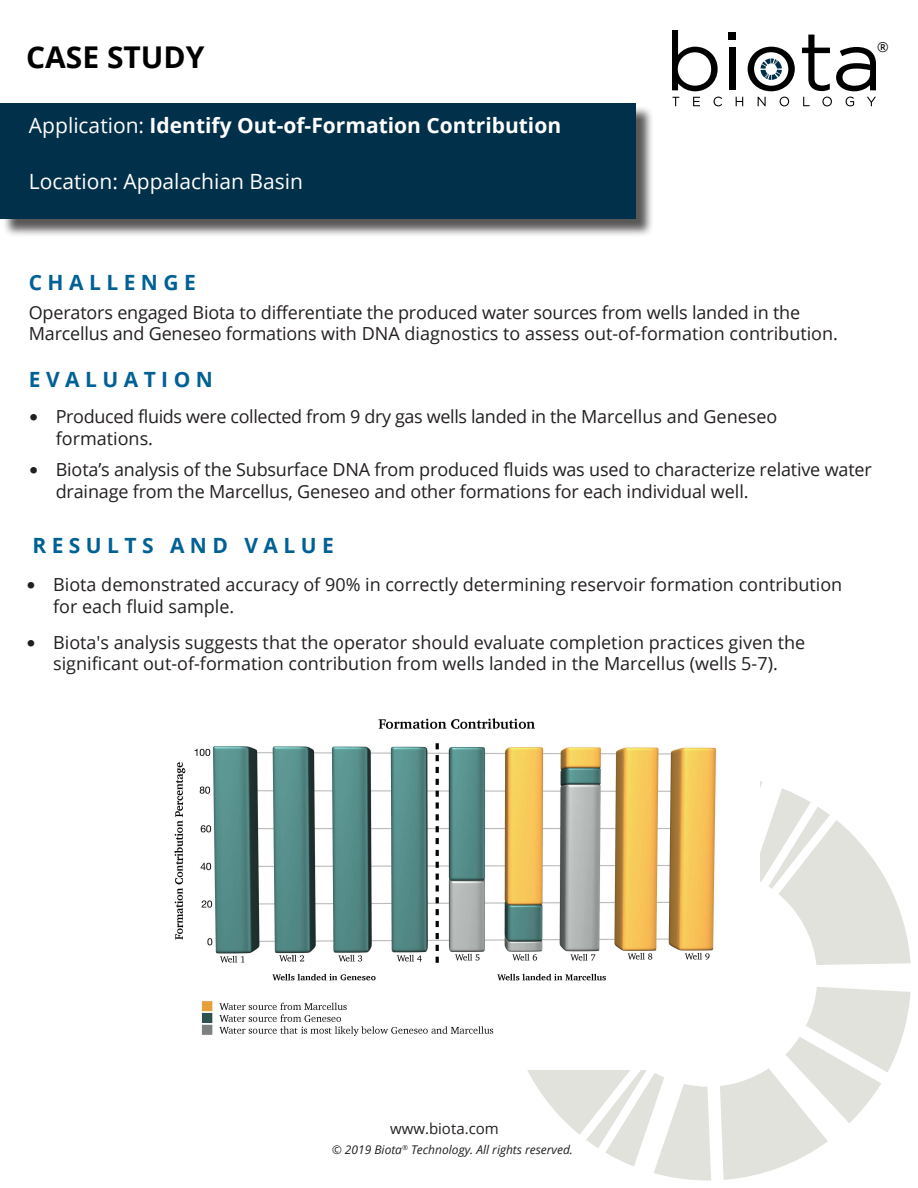
<style>
.page{position:relative;width:918px;height:1188px;background:#fff}
.page>*{position:absolute;margin:0;border:0;box-sizing:border-box;transform-origin:0 0}
.t1{font:700 30px "Open Sans";color:#000}
.t2{font:700 21px "Open Sans";color:#fff}
.t3{font:700 21px "Open Sans";color:#006194}
.t4{font:21px "Open Sans";color:#fff}
.t5{font:18px/21.6px "Open Sans";color:#231f20}
.t6{font:18px/21.6px "Open Sans";letter-spacing:-.02em;color:#231f20}
.t7{font:15px "Open Sans";color:#231f20}
.t8{font:13.95px "Open Sans";color:#000}
.t9{font:italic 12px "Open Sans";color:#231f20}
.s1{font-weight:400}
.s2{font-family:"Verdana"}
</style>
<div class="page">
<svg style="left:720px;top:987px;width:190px;height:193px"></svg>
<svg style="left:760px;top:781px;width:150px;height:184px"></svg>
<div style="left:2px;top:106px;width:652px;height:131px;background:#231f20;opacity:.75"></div>
<div style="left:0;top:103px;width:635px;height:115px;background:#00304a"></div>
<svg style="left:673px;top:97px;width:6px;height:9px"></svg>
<svg style="left:693px;top:97px;width:7px;height:9px"></svg>
<svg style="left:714px;top:97px;width:8px;height:9px"></svg>
<svg style="left:736px;top:97px;width:7px;height:9px"></svg>
<svg style="left:758px;top:97px;width:8px;height:9px"></svg>
<svg style="left:780px;top:97px;width:9px;height:9px"></svg>
<svg style="left:803px;top:97px;width:7px;height:9px"></svg>
<svg style="left:822px;top:97px;width:10px;height:9px"></svg>
<svg style="left:846px;top:97px;width:8px;height:9px"></svg>
<svg style="left:867px;top:97px;width:9px;height:9px"></svg>
<svg style="left:673px;top:30px;width:45px;height:61px"></svg>
<div style="left:729px;top:48px;width:7px;height:42px;background:#000"></div>
<div style="left:729px;top:32px;width:7px;height:7px;background:#000"></div>
<svg style="left:802px;top:35px;width:28px;height:56px"></svg>
<svg style="left:836px;top:47px;width:40px;height:44px"></svg>
<svg style="left:748px;top:47px;width:47px;height:44px"></svg>
<svg style="left:527px;top:1070px;width:184px;height:110px"></svg>
<img style="left:174px;top:718px;width:585px;height:352px">
<h1 class="t1" style="left:26px;top:36px;width:180px">CASE STUDY</h1>
<p class="t2" style="left:29px;top:111px;width:534px"><span class="s1">Application:</span> Identify Out-of-Formation Contribution</p>
<p class="t4" style="left:29px;top:167px;width:276px">Location: Appalachian Basin</p>
<p class="t8" style="left:877px;top:37px;width:13px">®</p>
<p class="t3" style="left:29px;top:267px;width:169px">C H A L L E N G E</p>
<p class="t5" style="left:29px;top:301px;width:811px">Operators engaged Biota to differentiate the produced water sources from wells landed in the<br>Marcellus and Geneseo formations with DNA diagnostics to assess out-of-formation contribution.</p>
<p class="t3" style="left:29px;top:365px;width:186px">E V A L U A T I O N</p>
<p class="t6" style="left:56px;top:406px;width:723px;text-indent:-27px"><span class="s2">•</span> Produced fluids were collected from 9 dry gas wells landed in the Marcellus and Geneseo formations.</p>
<p class="t5" style="left:56px;top:459px;width:818px;text-indent:-27px"><span class="s2">•</span> Biota’s analysis of the Subsurface DNA from produced fluids was used to characterize relative water drainage from the Marcellus, Geneseo and other formations for each individual well.</p>
<p class="t3" style="left:32px;top:530px;width:303px">R E S U L T S A N D V A L U E</p>
<p class="t5" style="left:53px;top:573px;width:791px;text-indent:-27px"><span class="s2">•</span> Biota demonstrated accuracy of 90% in correctly determining reservoir formation contribution for each fluid sample.</p>
<p class="t5" style="left:26px;top:631px;width:781px;text-align:center"><span class="s2">•</span> Biota's analysis suggests that the operator should evaluate completion practices given the significant out-of-formation contribution from wells landed in the Marcellus (wells 5-7).</p>
<p class="t7" style="left:390px;top:1119px;width:110px">www.biota.com</p>
<p class="t9" style="left:332px;top:1141px;width:243px">© 2019 Biota<sup>®</sup> Technology. All rights reserved.</p>
</div>
